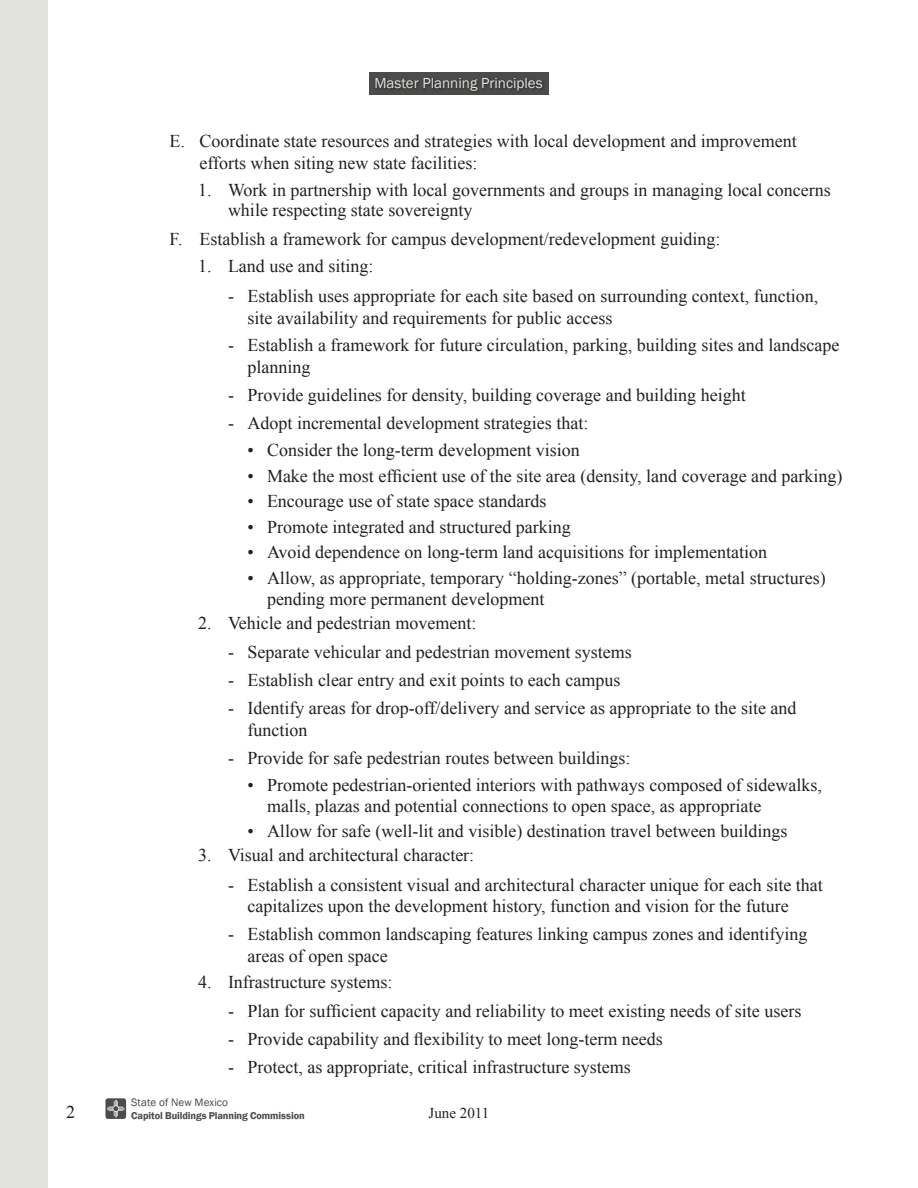
<style>
.page{position:relative;width:918px;height:1188px;background:#fff}
.page>*{position:absolute;margin:0;border:0;box-sizing:border-box;transform-origin:0 0}
.principles_bullet{font:18px/21.9px "Times New Roman";color:#231f20}
.principle_bullet_l{font:18px/21px "Times New Roman";color:#231f20}
._1__principles_bulle{font:18px/19.5px "Times New Roman";color:#231f20}
.A__principles_bullet{font:18px/21.9px "Times New Roman";color:#231f20}
.t1{font:15px "Franklin Gothic";color:#e3e3dd}
.t2{font:15px "Times New Roman";color:#231f20}
.t3{font:11.1px "Franklin Gothic";letter-spacing:.005em;color:#231f20}
.t4{font:600 10.2px "Franklin Gothic";letter-spacing:-.005em;color:#231f20}
</style>
<div class="page">
<svg style="left:105px;top:1098px;width:21px;height:21px"></svg>
<div style="left:0;top:0;width:48px;height:1188px;background:#e3e3dd"></div>
<div style="left:369px;top:72px;width:180px;height:22px;background:#4a4b4a"></div>
<div style="left:374px;top:76px;width:171px;height:18px;background:#434342"></div>
<p class="t1" style="left:375px;top:73px;width:170px">Master Planning Principles</p>
<p class="A__principles_bullet" style="left:200px;top:130px;width:599px;text-indent:-30px">E. Coordinate state resources and strategies with local development and improvement efforts when siting new state facilities:</p>
<p class="_1__principles_bulle" style="left:228px;top:180px;width:604px;text-indent:-30px">1. Work in partnership with local governments and groups in managing local concerns while respecting state sovereignty</p>
<p class="A__principles_bullet" style="left:170px;top:228px;width:552px">F. Establish a framework for campus development/redevelopment guiding:</p>
<p class="_1__principles_bulle" style="left:198px;top:256px;width:177px">1. Land use and siting:</p>
<p class="principles_bullet" style="left:248px;top:284px;width:572px;text-indent:-20px">- Establish uses appropriate for each site based on surrounding context, function, site availability and requirements for public access</p>
<p class="principles_bullet" style="left:248px;top:334px;width:593px;text-indent:-20px">- Establish a framework for future circulation, parking, building sites and landscape planning</p>
<p class="principles_bullet" style="left:228px;top:384px;width:519px">- Provide guidelines for density, building coverage and building height</p>
<p class="principles_bullet" style="left:228px;top:412px;width:362px">- Adopt incremental development strategies that:</p>
<p class="principle_bullet_l" style="left:248px;top:439px;width:334px">• Consider the long-term development vision</p>
<p class="principle_bullet_l" style="left:248px;top:465px;width:597px">• Make the most efficient use of the site area (density, land coverage and parking)</p>
<p class="principle_bullet_l" style="left:248px;top:490px;width:300px">• Encourage use of state space standards</p>
<p class="principle_bullet_l" style="left:248px;top:516px;width:325px">• Promote integrated and structured parking</p>
<p class="principle_bullet_l" style="left:248px;top:541px;width:521px">• Avoid dependence on long-term land acquisitions for implementation</p>
<p class="principle_bullet_l" style="left:267px;top:567px;width:560px;text-indent:-20px">• Allow, as appropriate, temporary “holding-zones” (portable, metal structures) pending more permanent development</p>
<p class="_1__principles_bulle" style="left:198px;top:613px;width:280px">2. Vehicle and pedestrian movement:</p>
<p class="principles_bullet" style="left:228px;top:641px;width:405px">- Separate vehicular and pedestrian movement systems</p>
<p class="principles_bullet" style="left:228px;top:669px;width:394px">- Establish clear entry and exit points to each campus</p>
<p class="principles_bullet" style="left:248px;top:697px;width:551px;text-indent:-20px">- Identify areas for drop-off/delivery and service as appropriate to the site and function</p>
<p class="principles_bullet" style="left:228px;top:746px;width:404px">- Provide for safe pedestrian routes between buildings:</p>
<p class="principle_bullet_l" style="left:267px;top:774px;width:556px;text-indent:-20px">• Promote pedestrian-oriented interiors with pathways composed of sidewalks, malls, plazas and potential connections to open space, as appropriate</p>
<p class="principle_bullet_l" style="left:248px;top:820px;width:541px">• Allow for safe (well-lit and visible) destination travel between buildings</p>
<p class="_1__principles_bulle" style="left:198px;top:845px;width:278px">3. Visual and architectural character:</p>
<p class="principles_bullet" style="left:248px;top:873px;width:577px;text-indent:-20px">- Establish a consistent visual and architectural character unique for each site that capitalizes upon the development history, function and vision for the future</p>
<p class="principles_bullet" style="left:248px;top:923px;width:561px;text-indent:-20px">- Establish common landscaping features linking campus zones and identifying areas of open space</p>
<p class="_1__principles_bulle" style="left:198px;top:972px;width:196px">4. Infrastructure systems:</p>
<p class="principles_bullet" style="left:228px;top:1000px;width:575px">- Plan for sufficient capacity and reliability to meet existing needs of site users</p>
<p class="principles_bullet" style="left:228px;top:1028px;width:436px">- Provide capability and flexibility to meet long-term needs</p>
<p class="principles_bullet" style="left:228px;top:1056px;width:404px">- Protect, as appropriate, critical infrastructure systems</p>
<p class="t3" style="left:131px;top:1096px;width:99px">State of New Mexico</p>
<p class="principles_bullet" style="left:66px;top:1101px;width:10px">2</p>
<p class="t4" style="left:131px;top:1110px;width:175px">Capitol Buildings Planning Commission</p>
<p class="t2" style="left:429px;top:1102px;width:62px">June 2011</p>
</div>
